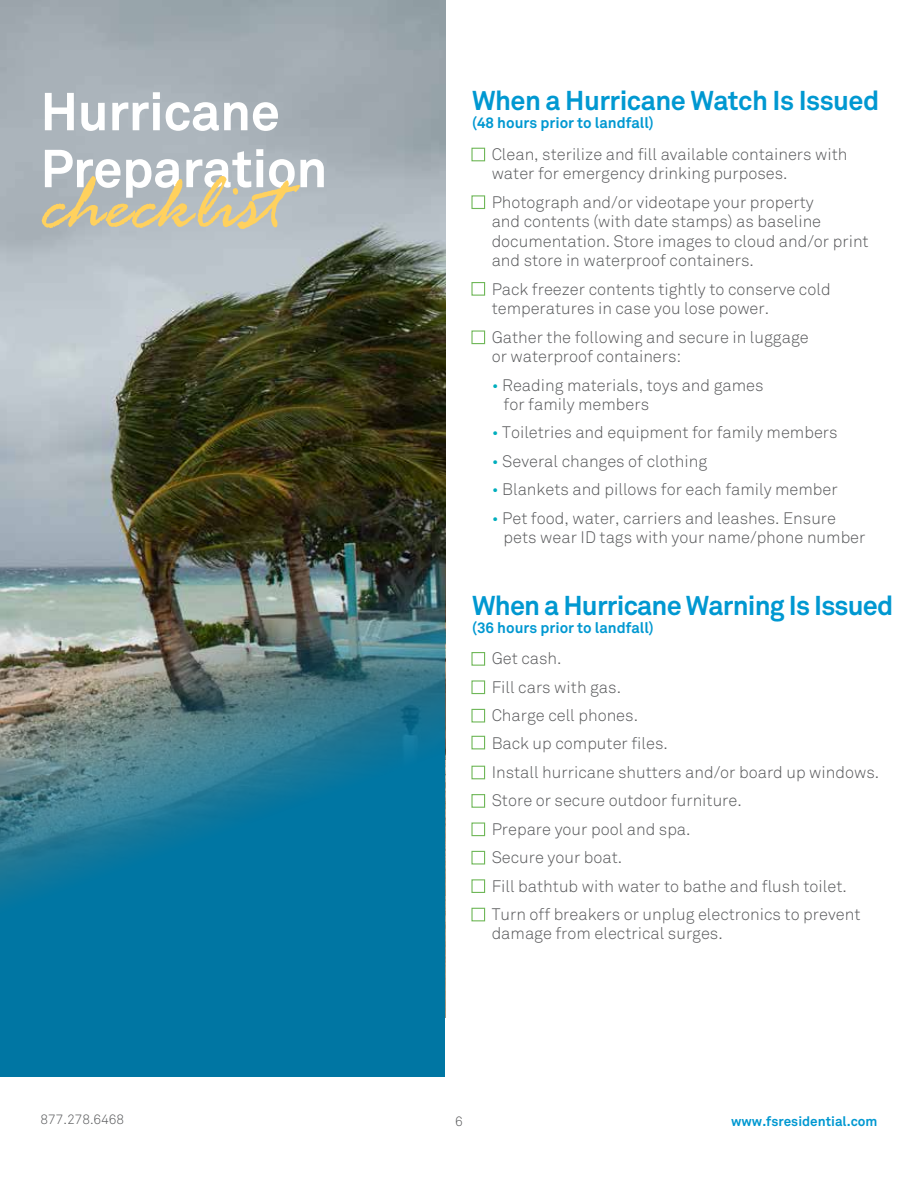
<style>
.page{position:relative;width:918px;height:1188px;background:#fff}
.page>*{position:absolute;margin:0;border:0;box-sizing:border-box;transform-origin:0 0}
.t1{font:italic 84.3px "Rage";letter-spacing:-.01em;color:#ffd15e}
.t2{font:700 52.8px/57px "Akkurat";letter-spacing:-.01em;color:#fff}
.t3{font:700 27px "Akkurat";letter-spacing:-.03em;color:#0098d1}
.t4{font:300 16.5px/28.3px "Akkurat";color:#58595b}
.t5{font:700 15px "Akkurat";color:#0098d1}
.t6{font:700 13.5px "Akkurat";color:#0098d1}
.t7{font:300 13.5px "Akkurat";color:#58595b}
.s1{color:#00aebd}
</style>
<div class="page">
<div style="left:471px;top:148px;width:14px;height:13px;border:1px solid #6fb758"></div>
<div style="left:471px;top:652px;width:14px;height:14px;border:1px solid #6fb758"></div>
<div style="left:471px;top:680px;width:14px;height:14px;border:1px solid #6fb758"></div>
<div style="left:471px;top:195px;width:14px;height:14px;border:1px solid #6fb758"></div>
<div style="left:471px;top:709px;width:14px;height:14px;border:1px solid #6fb758"></div>
<div style="left:471px;top:736px;width:14px;height:13px;border:1px solid #6fb758"></div>
<div style="left:471px;top:766px;width:14px;height:13px;border:1px solid #6fb758"></div>
<div style="left:471px;top:282px;width:14px;height:14px;border:1px solid #6fb758"></div>
<div style="left:471px;top:851px;width:14px;height:14px;border:1px solid #6fb758"></div>
<div style="left:471px;top:794px;width:14px;height:14px;border:1px solid #6fb758"></div>
<div style="left:471px;top:822px;width:14px;height:14px;border:1px solid #6fb758"></div>
<div style="left:471px;top:330px;width:14px;height:14px;border:1px solid #6fb758"></div>
<div style="left:471px;top:879px;width:14px;height:14px;border:1px solid #6fb758"></div>
<div style="left:471px;top:908px;width:14px;height:13px;border:1px solid #6fb758"></div>
<img style="left:0;top:0;width:446px;height:405px">
<img style="left:0;top:405px;width:446px;height:671px">
<h2 class="t2" style="left:40px;top:84px;width:289px">Hurricane<br>Preparation</h2>
<h1 class="t1" style="left:40px;top:159px;width:246px">checklist</h1>
<h3 class="t3" style="left:472px;top:84px;width:409px">When a Hurricane Watch Is Issued</h3>
<p class="t5" style="left:472px;top:114px;width:183px">(48 hours prior to landfall)</p>
<p class="t4" style="left:492px;top:145px;width:357px;line-height:19.5px">Clean, sterilize and fill available containers with water for emergency drinking purposes.</p>
<p class="t4" style="left:492px;top:193px;width:379px;line-height:19.5px">Photograph and/or videotape your property<br>and contents (with date stamps) as baseline documentation. Store images to cloud and/or print and store in waterproof containers.</p>
<p class="t4" style="left:492px;top:280px;width:340px;line-height:19.5px">Pack freezer contents tightly to conserve cold temperatures in case you lose power.</p>
<p class="t4" style="left:492px;top:327px;width:319px;line-height:19.5px">Gather the following and secure in luggage or waterproof containers:</p>
<p class="t4" style="left:504px;top:375px;width:261px;line-height:19.5px;text-indent:-12px"><span class="s1">•</span> Reading materials, toys and games for family members</p>
<p class="t4" style="left:492px;top:419px;width:347px"><span class="s1">•</span> Toiletries and equipment for family members</p>
<p class="t4" style="left:492px;top:447px;width:217px"><span class="s1">•</span> Several changes of clothing</p>
<p class="t4" style="left:492px;top:476px;width:348px"><span class="s1">•</span> Blankets and pillows for each family member</p>
<p class="t4" style="left:504px;top:508px;width:363px;line-height:19.5px;text-indent:-12px"><span class="s1">•</span> Pet food, water, carriers and leashes. Ensure pets wear ID tags with your name/phone number</p>
<h3 class="t3" style="left:472px;top:588px;width:423px">When a Hurricane Warning Is Issued</h3>
<p class="t5" style="left:472px;top:618px;width:183px">(36 hours prior to landfall)</p>
<p class="t4" style="left:492px;top:645px;width:389px">Get cash.<br>Fill cars with gas.<br>Charge cell phones.<br>Back up computer files.<br>Install hurricane shutters and/or board up windows.<br>Store or secure outdoor furniture.<br>Prepare your pool and spa.<br>Secure your boat.<br>Fill bathtub with water to bathe and flush toilet.<br>Turn off breakers or unplug electronics to prevent</p>
<p class="t4" style="left:492px;top:920px;width:233px">damage from electrical surges.</p>
<p class="t7" style="left:40px;top:1111px;width:85px">877.278.6468</p>
<p class="t7" style="left:455px;top:1113px;width:9px">6</p>
<p class="t6" style="left:731px;top:1112px;width:148px">www.fsresidential.com</p>
</div>
